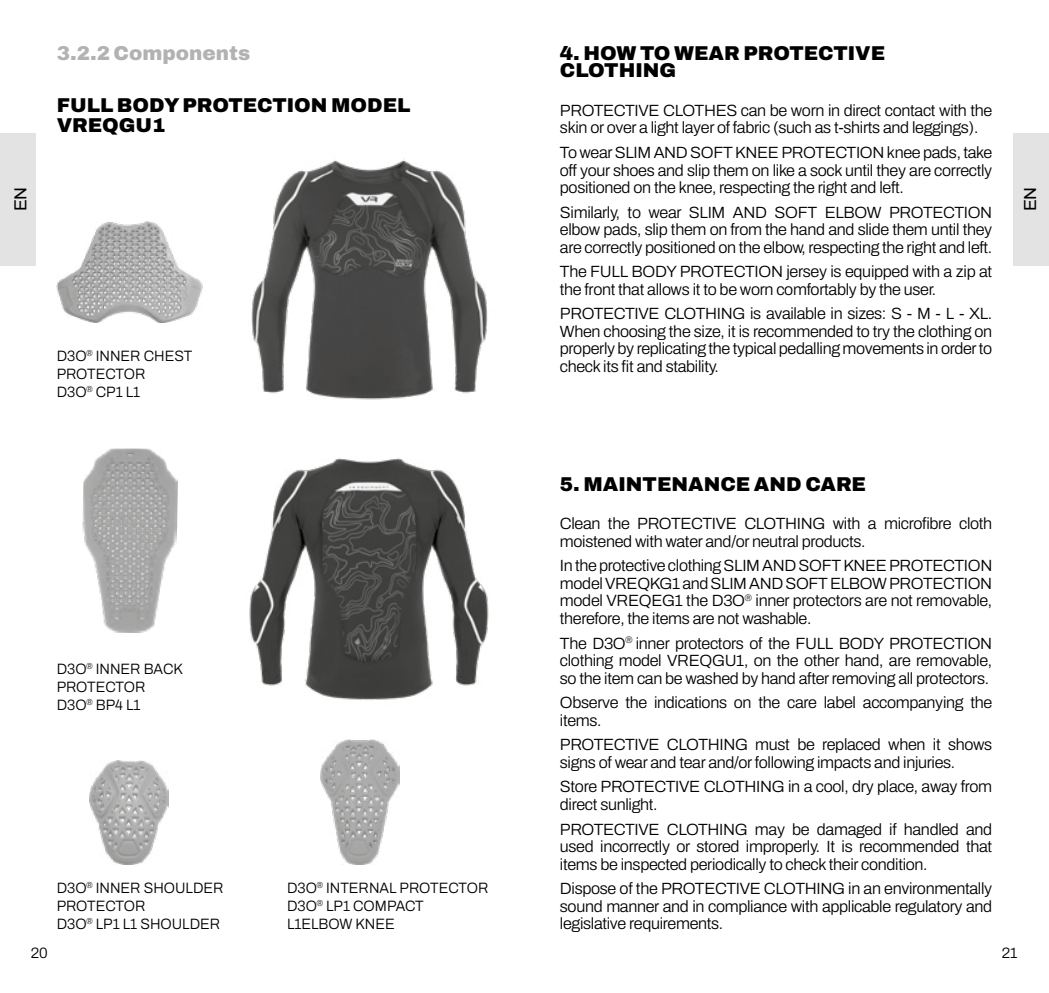
<style>
.page{position:relative;width:1049px;height:993px;background:#fff}
.page>*{position:absolute;margin:0;border:0;box-sizing:border-box;transform-origin:0 0}
.t1{font:900 20px/20px "Archivo";color:#000}
.t2{font:900 20px "Archivo";color:#b3b2b2}
.t3{font:600 17.5px "Archivo";color:#000}
.t4{font:600 16.25px/17.5px "Archivo";letter-spacing:-.02em;color:#000;text-align:justify}
.t5{font:600 15px/18px "Archivo";color:#000;scale:.95 1}
.t6{font:600 15px "Archivo";color:#000}
</style>
<div class="page">
<div style="left:1014px;top:133px;width:35px;height:132px;background:#e3e3e3"></div>
<div style="left:0;top:133px;width:35px;height:132px;background:#e3e3e3"></div>
<img style="left:56px;top:221px;width:147px;height:102px">
<img style="left:320px;top:739px;width:79px;height:124px">
<img style="left:82px;top:448px;width:96px;height:185px">
<img style="left:89px;top:760px;width:79px;height:103px">
<img style="left:249px;top:458px;width:240px;height:242px">
<img style="left:251px;top:159px;width:237px;height:241px">
<p class="t2" style="left:57px;top:38px;width:195px">3.2.2 Components</p>
<p class="t1" style="left:560px;top:44px;width:327px;line-height:17.5px">4. HOW TO WEAR PROTECTIVE<br>CLOTHING</p>
<p class="t4" style="left:560px;top:101px;width:434px">PROTECTIVE CLOTHES can be worn in direct contact with the skin or over a light layer of fabric (such as t-shirts and leggings).</p>
<p class="t4" style="left:560px;top:144px;width:434px">To wear SLIM AND SOFT KNEE PROTECTION knee pads, take off your shoes and slip them on like a sock until they are correctly positioned on the knee, respecting the right and left.</p>
<p class="t4" style="left:560px;top:203px;width:434px">Similarly, to wear SLIM AND SOFT ELBOW PROTECTION elbow pads, slip them on from the hand and slide them until they are correctly positioned on the elbow, respecting the right and left.</p>
<p class="t4" style="left:560px;top:263px;width:434px">The FULL BODY PROTECTION jersey is equipped with a zip at the front that allows it to be worn comfortably by the user.</p>
<p class="t4" style="left:560px;top:305px;width:434px">PROTECTIVE CLOTHING is available in sizes: S - M - L - XL.<br>When choosing the size, it is recommended to try the clothing on properly by replicating the typical pedalling movements in order to check its fit and stability.</p>
<p class="t1" style="left:57px;top:95px;width:355px">FULL BODY PROTECTION MODEL<br>VREQGU1</p>
<p class="t3" style="left:7px;top:211px;width:26px;rotate:-90deg">EN</p>
<p class="t3" style="left:1017px;top:211px;width:26px;rotate:-90deg">EN</p>
<p class="t5" style="left:57px;top:347px;width:144px">D3O<sup>®</sup> INNER CHEST<br>PROTECTOR<br>D3O<sup>®</sup> CP1 L1</p>
<p class="t5" style="left:57px;top:659px;width:134px">D3O<sup>®</sup> INNER BACK<br>PROTECTOR<br>D3O<sup>®</sup> BP4 L1</p>
<p class="t5" style="left:57px;top:878px;width:177px">D3O<sup>®</sup> INNER SHOULDER<br>PROTECTOR<br>D3O<sup>®</sup> LP1 L1 SHOULDER</p>
<p class="t5" style="left:287px;top:878px;width:213px">D3O<sup>®</sup> INTERNAL PROTECTOR<br>D3O<sup>®</sup> LP1 COMPACT<br>L1ELBOW KNEE</p>
<p class="t1" style="left:560px;top:473px;width:308px">5. MAINTENANCE AND CARE</p>
<p class="t4" style="left:560px;top:514px;width:434px">Clean the PROTECTIVE CLOTHING with a microfibre cloth moistened with water and/or neutral products.</p>
<p class="t4" style="left:560px;top:557px;width:434px">In the protective clothing SLIM AND SOFT KNEE PROTECTION model VREQKG1 and SLIM AND SOFT ELBOW PROTECTION model VREQEG1 the D3O<sup>®</sup> inner protectors are not removable, therefore, the items are not washable.</p>
<p class="t4" style="left:560px;top:634px;width:434px">The D3O<sup>®</sup> inner protectors of the FULL BODY PROTECTION clothing model VREQGU1, on the other hand, are removable, so the item can be washed by hand after removing all protectors.</p>
<p class="t4" style="left:560px;top:693px;width:434px">Observe the indications on the care label accompanying the items.</p>
<p class="t4" style="left:560px;top:735px;width:434px">PROTECTIVE CLOTHING must be replaced when it shows signs of wear and tear and/or following impacts and injuries.</p>
<p class="t4" style="left:560px;top:777px;width:434px">Store PROTECTIVE CLOTHING in a cool, dry place, away from direct sunlight.</p>
<p class="t4" style="left:560px;top:819px;width:434px">PROTECTIVE CLOTHING may be damaged if handled and used incorrectly or stored improperly. It is recommended that items be inspected periodically to check their condition.</p>
<p class="t4" style="left:560px;top:879px;width:434px">Dispose of the PROTECTIVE CLOTHING in an environmentally sound manner and in compliance with applicable regulatory and legislative requirements.</p>
<p class="t6" style="left:31px;top:940px;width:19px">20</p>
<p class="t6" style="left:1002px;top:940px;width:17px">21</p>
</div>
